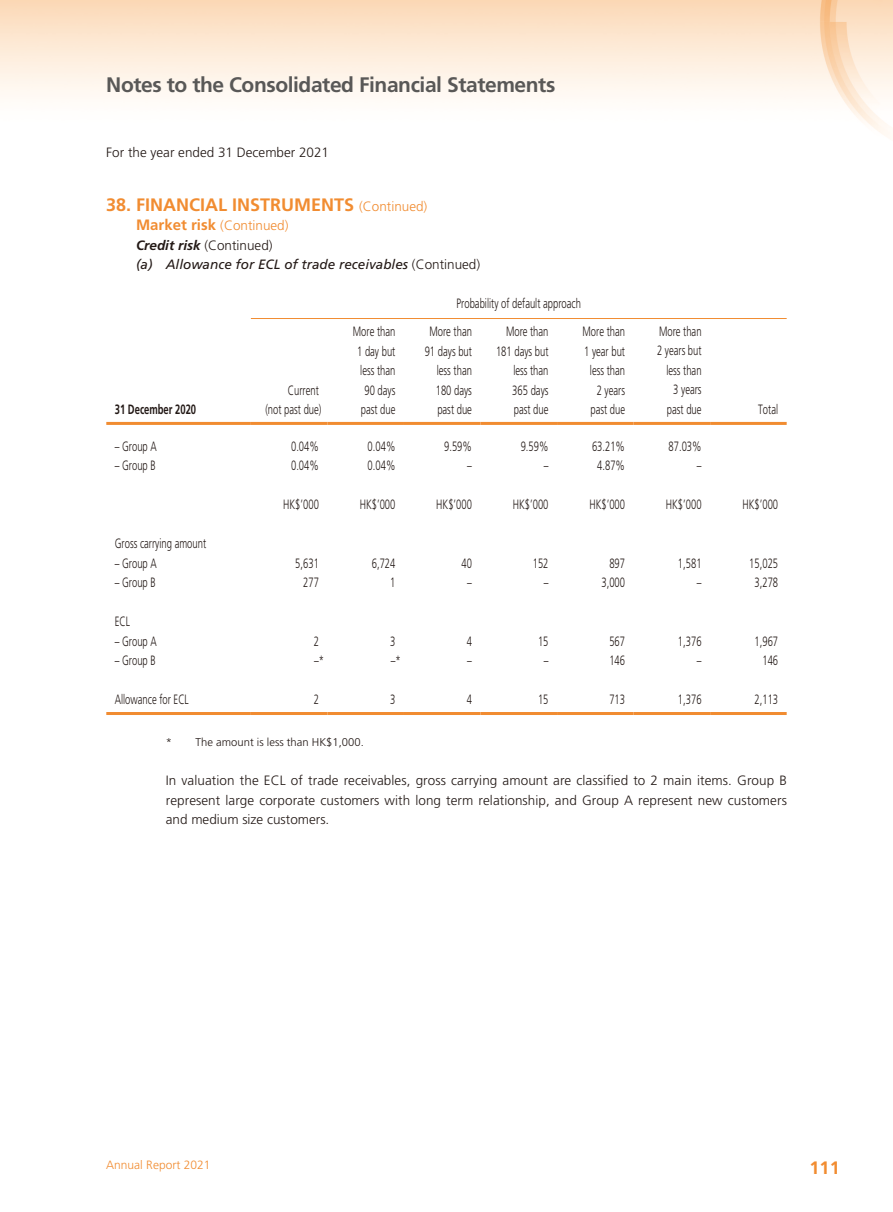
<style>
.page{position:relative;width:893px;height:1212px;background:#fff}
.page>*{position:absolute;margin:0;border:0;box-sizing:border-box;transform-origin:0 0}
.t1{font:700 21px "Frutiger LT Std";letter-spacing:-.02em;color:#595857}
.t2{font:700 18px "Frutiger LT Std";color:#f18c31}
.t3{font:300 13.5px/19.5px "Frutiger LT Std";color:#231916;text-align:right;scale:.7 1}
.t4{font:300 13.5px/19.5px "Frutiger LT Std";color:#231916;text-align:justify}
.t5{font:italic 13.5px/19.5px "Frutiger LT Std";color:#231916}
.t6{font:700 13.5px "Frutiger LT Std";color:#231916;scale:.7 1}
.t7{font:300 12px "Frutiger LT Std";color:#f18c31}
.t8{font:300 11.25px "Frutiger LT Std";color:#231916}
.s1{font-weight:300;font-size:13.5px}
.s2{font-weight:700;font-style:normal;font-size:15px;color:#f18c31}
.s3{font-weight:300;font-style:normal;color:#f18c31}
.s4{font-weight:700}
.s5{font-weight:300;font-style:normal}
</style>
<div class="page">
<img style="left:0;top:0;width:893px;height:422px">
<hr style="left:251px;top:318px;width:536px;height:1px;background:#f18c31">
<hr style="left:106px;top:422px;width:145px;height:3px;background:#f18c31">
<hr style="left:251px;top:422px;width:76px;height:3px;background:#f18c31">
<hr style="left:327px;top:422px;width:77px;height:3px;background:#f18c31">
<hr style="left:404px;top:422px;width:76px;height:3px;background:#f18c31">
<hr style="left:480px;top:422px;width:77px;height:3px;background:#f18c31">
<hr style="left:557px;top:422px;width:77px;height:3px;background:#f18c31">
<hr style="left:634px;top:422px;width:76px;height:3px;background:#f18c31">
<hr style="left:710px;top:422px;width:77px;height:3px;background:#f18c31">
<hr style="left:106px;top:712px;width:145px;height:3px;background:#f18c31">
<hr style="left:251px;top:712px;width:76px;height:3px;background:#f18c31">
<hr style="left:327px;top:712px;width:77px;height:3px;background:#f18c31">
<hr style="left:404px;top:712px;width:76px;height:3px;background:#f18c31">
<hr style="left:480px;top:712px;width:77px;height:3px;background:#f18c31">
<hr style="left:557px;top:712px;width:77px;height:3px;background:#f18c31">
<hr style="left:634px;top:712px;width:76px;height:3px;background:#f18c31">
<hr style="left:710px;top:712px;width:77px;height:3px;background:#f18c31">
<h1 class="t1" style="left:106px;top:72px;width:451px">Notes to the Consolidated Financial Statements</h1>
<p class="t4" style="left:106px;top:143px;width:224px">For the year ended 31 December 2021</p>
<h2 class="t2" style="left:106px;top:194px;width:323px">38. FINANCIAL INSTRUMENTS <span class="s1">(Continued)</span></h2>
<p class="t5" style="left:136px;top:216px;width:346px"><span class="s2">Market risk</span> <span class="s3">(Continued)<br></span><span class="s4">Credit risk</span> <span class="s5">(Continued)<br></span>(a) Allowance for ECL of trade receivables <span class="s5">(Continued)</span></p>
<p class="t3" style="left:457px;top:294px;width:179px">Probability of default approach</p>
<p class="t6" style="left:115px;top:401px;width:118px">31 December 2020</p>
<p class="t3" style="left:265px;top:380px;width:82px">Current<br>(not past due)</p>
<p class="t3" style="left:353px;top:322px;width:62px">More than<br>1 day but less than<br>90 days past due</p>
<p class="t3" style="left:425px;top:322px;width:69px">More than<br>91 days but less than<br>180 days past due</p>
<p class="t3" style="left:496px;top:322px;width:77px">More than<br>181 days but less than<br>365 days past due</p>
<p class="t3" style="left:583px;top:322px;width:62px">More than<br>1 year but less than<br>2 years past due</p>
<p class="t3" style="left:657px;top:322px;width:65px">More than<br>2 years but less than<br>3 years past due</p>
<p class="t3" style="left:758px;top:400px;width:30px">Total</p>
<p class="t3" style="left:115px;top:436px;width:62px">– Group A</p>
<p class="t3" style="left:291px;top:436px;width:41px">0.04%</p>
<p class="t3" style="left:368px;top:436px;width:41px">0.04%</p>
<p class="t3" style="left:444px;top:436px;width:41px">9.59%</p>
<p class="t3" style="left:521px;top:436px;width:41px">9.59%</p>
<p class="t3" style="left:592px;top:436px;width:49px">63.21%</p>
<p class="t3" style="left:668px;top:436px;width:49px">87.03%</p>
<p class="t3" style="left:115px;top:456px;width:60px">– Group B</p>
<p class="t3" style="left:291px;top:456px;width:41px">0.04%</p>
<p class="t3" style="left:368px;top:456px;width:41px">0.04%</p>
<p class="t3" style="left:467px;top:456px;width:8px">–</p>
<p class="t3" style="left:544px;top:456px;width:8px">–</p>
<p class="t3" style="left:597px;top:456px;width:41px">4.87%</p>
<p class="t3" style="left:697px;top:456px;width:8px">–</p>
<p class="t3" style="left:283px;top:495px;width:53px">HK$’000</p>
<p class="t3" style="left:360px;top:495px;width:53px">HK$’000</p>
<p class="t3" style="left:436px;top:495px;width:53px">HK$’000</p>
<p class="t3" style="left:513px;top:495px;width:53px">HK$’000</p>
<p class="t3" style="left:589px;top:495px;width:53px">HK$’000</p>
<p class="t3" style="left:666px;top:495px;width:53px">HK$’000</p>
<p class="t3" style="left:742px;top:495px;width:53px">HK$’000</p>
<p class="t3" style="left:115px;top:534px;width:132px">Gross carrying amount</p>
<p class="t3" style="left:115px;top:553px;width:62px">– Group A</p>
<p class="t3" style="left:295px;top:553px;width:35px">5,631</p>
<p class="t3" style="left:372px;top:553px;width:35px">6,724</p>
<p class="t3" style="left:461px;top:553px;width:17px">40</p>
<p class="t3" style="left:533px;top:553px;width:24px">152</p>
<p class="t3" style="left:609px;top:553px;width:24px">897</p>
<p class="t3" style="left:678px;top:553px;width:35px">1,581</p>
<p class="t3" style="left:749px;top:553px;width:43px">15,025</p>
<p class="t3" style="left:115px;top:573px;width:60px">– Group B</p>
<p class="t3" style="left:303px;top:573px;width:24px">277</p>
<p class="t3" style="left:390px;top:573px;width:9px">1</p>
<p class="t3" style="left:467px;top:573px;width:8px">–</p>
<p class="t3" style="left:544px;top:573px;width:8px">–</p>
<p class="t3" style="left:601px;top:573px;width:35px">3,000</p>
<p class="t3" style="left:697px;top:573px;width:8px">–</p>
<p class="t3" style="left:754px;top:573px;width:35px">3,278</p>
<p class="t3" style="left:115px;top:612px;width:23px">ECL</p>
<p class="t3" style="left:115px;top:631px;width:62px">– Group A</p>
<p class="t3" style="left:314px;top:631px;width:9px">2</p>
<p class="t3" style="left:390px;top:631px;width:9px">3</p>
<p class="t3" style="left:467px;top:631px;width:9px">4</p>
<p class="t3" style="left:538px;top:631px;width:17px">15</p>
<p class="t3" style="left:609px;top:631px;width:24px">567</p>
<p class="t3" style="left:678px;top:631px;width:35px">1,376</p>
<p class="t3" style="left:754px;top:631px;width:35px">1,967</p>
<p class="t3" style="left:115px;top:651px;width:60px">– Group B</p>
<p class="t3" style="left:314px;top:651px;width:16px">–*</p>
<p class="t3" style="left:391px;top:651px;width:16px">–*</p>
<p class="t3" style="left:467px;top:651px;width:8px">–</p>
<p class="t3" style="left:544px;top:651px;width:8px">–</p>
<p class="t3" style="left:609px;top:651px;width:24px">146</p>
<p class="t3" style="left:697px;top:651px;width:8px">–</p>
<p class="t3" style="left:762px;top:651px;width:24px">146</p>
<p class="t3" style="left:115px;top:690px;width:107px">Allowance for ECL</p>
<p class="t3" style="left:314px;top:690px;width:9px">2</p>
<p class="t3" style="left:390px;top:690px;width:9px">3</p>
<p class="t3" style="left:467px;top:690px;width:9px">4</p>
<p class="t3" style="left:538px;top:690px;width:17px">15</p>
<p class="t3" style="left:609px;top:690px;width:24px">713</p>
<p class="t3" style="left:678px;top:690px;width:35px">1,376</p>
<p class="t3" style="left:754px;top:690px;width:35px">2,113</p>
<p class="t8" style="left:166px;top:736px;width:199px">* The amount is less than HK$1,000.</p>
<p class="t4" style="left:166px;top:771px;width:623px">In valuation the ECL of trade receivables, gross carrying amount are classified to 2 main items. Group B represent large corporate customers with long term relationship, and Group A represent new customers and medium size customers.</p>
<p class="t7" style="left:106px;top:1158px;width:106px">Annual Report 2021</p>
<h2 class="t2" style="left:810px;top:1157px;width:32px">111</h2>
</div>
